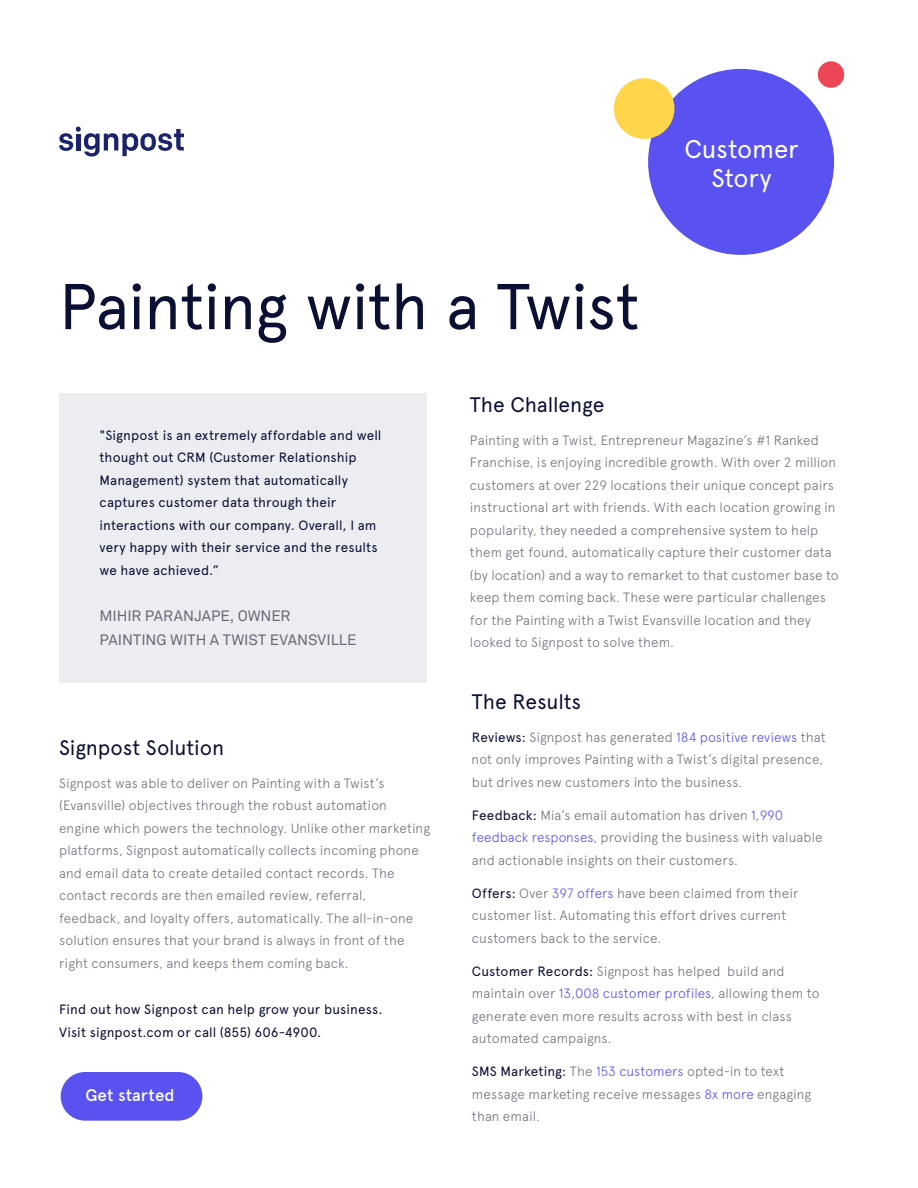
<style>
.page{position:relative;width:918px;height:1188px;background:#fff}
.page>*{position:absolute;margin:0;border:0;box-sizing:border-box;transform-origin:0 0}
.t1{font:64.65px "Apercu";letter-spacing:-.02em;color:#0a0f33}
.t2{font:25.65px/29.4px "Apercu";letter-spacing:-.01em;color:#fff;text-align:center}
.t3{font:21px "Apercu";letter-spacing:-.005em;color:#0a0f33}
.t4{font:500 16.8px "Apercu";color:#fff}
.t5{font:15px/24px "Akkurat";letter-spacing:-.005em;color:#666975}
.t6{font:300 13.5px/22.5px "Apercu";letter-spacing:.01em;color:#717480}
.t7{font:13.5px/22.5px "Apercu";letter-spacing:.01em;color:#0a0f33}
.s1{font-weight:400;color:#0a0f33}
.s2{color:#5952f0}
</style>
<div class="page">
<svg style="left:59px;top:127px;width:125px;height:30px"></svg>
<hr style="left:76px;top:134px;width:4px;height:17px;background:#1a236b">
<div style="left:648px;top:69px;width:186px;height:186px;background:#5952f0;border-radius:50%"></div>
<div style="left:614px;top:78px;width:61px;height:61px;background:#ffd549;border-radius:50%"></div>
<div style="left:818px;top:61px;width:26px;height:27px;background:#ed4656;border-radius:50%"></div>
<div style="left:59px;top:394px;width:368px;height:289px;background:#ebedf0"></div>
<div style="left:61px;top:1072px;width:141px;height:49px;background:#5952f0;border-radius:24px"></div>
<h1 class="t1" style="left:59px;top:258px;width:582px">Painting with a Twist</h1>
<h2 class="t2" style="left:684px;top:132px;width:116px">Customer<br>Story</h2>
<p class="t7" style="left:100px;top:423px;width:283px">"Signpost is an extremely affordable and well thought out CRM (Customer Relationship Management) system that automatically captures customer data through their interactions with our company. Overall, I am very happy with their service and the results we have achieved.”</p>
<p class="t5" style="left:100px;top:604px;width:259px">MIHIR PARANJAPE, OWNER<br>PAINTING WITH A TWIST EVANSVILLE</p>
<h3 class="t3" style="left:59px;top:732px;width:166px">Signpost Solution</h3>
<p class="t6" style="left:59px;top:771px;width:372px">Signpost was able to deliver on Painting with a Twist’s (Evansville) objectives through the robust automation engine which powers the technology. Unlike other marketing platforms, Signpost automatically collects incoming phone and email data to create detailed contact records. The contact records are then emailed review, referral, feedback, and loyalty offers, automatically. The all-in-one solution ensures that your brand is always in front of the right consumers, and keeps them coming back.</p>
<p class="t7" style="left:59px;top:997px;width:325px">Find out how Signpost can help grow your business.<br>Visit signpost.com or call (855) 606-4900.</p>
<p class="t4" style="left:86px;top:1082px;width:91px">Get started</p>
<h3 class="t3" style="left:470px;top:388px;width:136px">The Challenge</h3>
<p class="t6" style="left:470px;top:427px;width:370px">Painting with a Twist, Entrepreneur Magazine’s #1 Ranked Franchise, is enjoying incredible growth. With over 2 million customers at over 229 locations their unique concept pairs instructional art with friends. With each location growing in popularity, they needed a comprehensive system to help them get found, automatically capture their customer data (by location) and a way to remarket to that customer base to keep them coming back. These were particular challenges for the Painting with a Twist Evansville location and they looked to Signpost to solve them.</p>
<h3 class="t3" style="left:472px;top:685px;width:111px">The Results</h3>
<p class="t6" style="left:472px;top:724px;width:355px"><span class="s1">Reviews:</span> Signpost has generated <span class="s2">184 positive reviews</span> that not only improves Painting with a Twist’s digital presence, but drives new customers into the business.</p>
<p class="t6" style="left:472px;top:802px;width:352px"><span class="s1">Feedback:</span> Mia’s email automation has driven <span class="s2">1,990 feedback responses,</span> providing the business with valuable and actionable insights on their customers.</p>
<p class="t6" style="left:472px;top:880px;width:328px"><span class="s1">Offers:</span> Over <span class="s2">397 offers</span> have been claimed from their customer list. Automating this effort drives current customers back to the service.</p>
<p class="t6" style="left:472px;top:958px;width:349px"><span class="s1">Customer Records:</span> Signpost has helped build and maintain over <span class="s2">13,008 customer profiles</span>, allowing them to generate even more results across with best in class automated campaigns.</p>
<p class="t6" style="left:472px;top:1059px;width:341px"><span class="s1">SMS Marketing:</span> The <span class="s2">153 customers</span> opted-in to text message marketing receive messages <span class="s2">8x more</span> engaging than email.</p>
</div>
